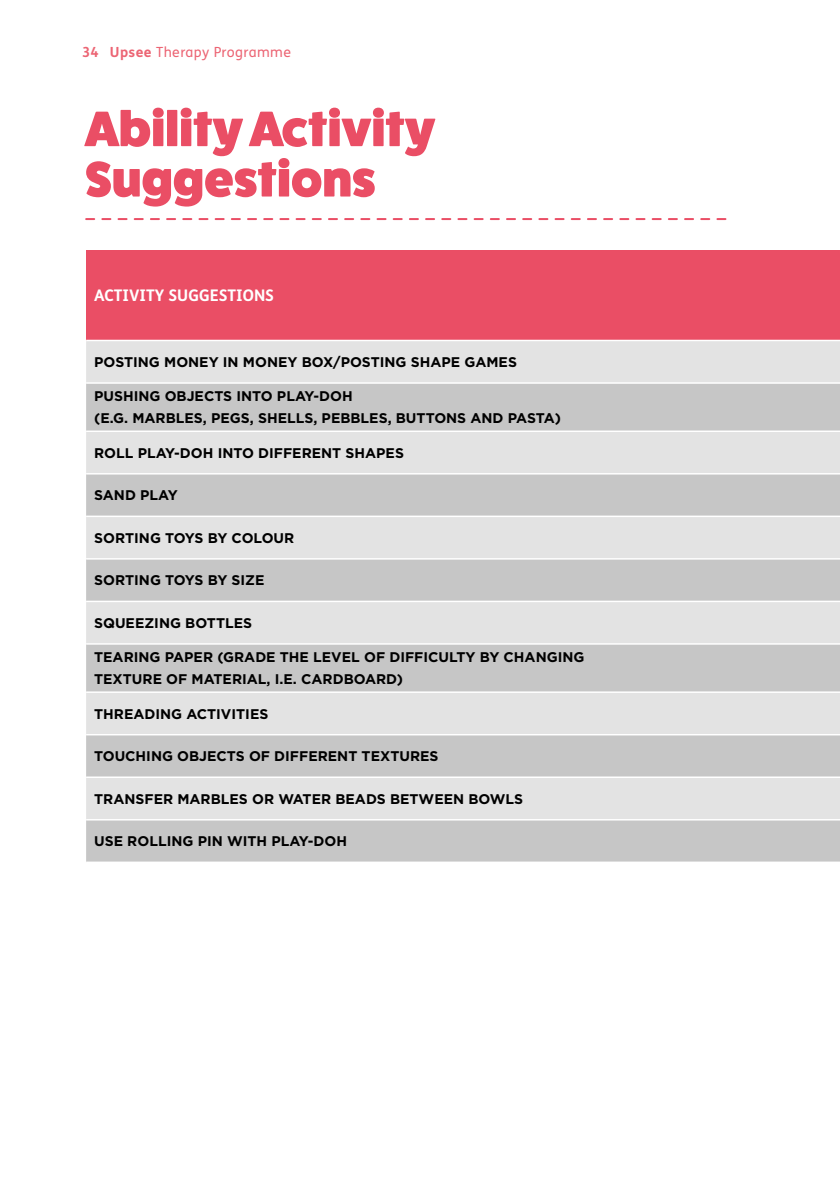
<style>
.page{position:relative;width:840px;height:1191px;background:#fff}
.page>*{position:absolute;margin:0;border:0;box-sizing:border-box;transform-origin:0 0}
.t1{font:800 50px/50.4px "Fat Frank";color:#ea4e65}
.t2{font:700 16px "FS Me";color:#fff}
.t3{font:700 14px/22px "Gotham";color:#000}
.t4{font:14px "FS Me";letter-spacing:.03em;color:#ec6574}
.s1{font-weight:700}
</style>
<div class="page">
<svg style="left:86px;top:218px;width:639px;height:2px"></svg>
<div style="left:86px;top:250px;width:753px;height:90px;background:#ea4e65"></div>
<div style="left:86px;top:341px;width:753px;height:41px;background:#e3e3e3"></div>
<svg style="left:86px;top:384px;width:753px;height:477px;background:#d3d3d3"></svg>
<hr style="left:86px;top:430px;width:753px;height:2px;background:#fff">
<hr style="left:86px;top:473px;width:753px;height:1px;background:#fff">
<hr style="left:86px;top:515px;width:753px;height:2px;background:#fff">
<hr style="left:86px;top:558px;width:753px;height:1px;background:#fff">
<hr style="left:86px;top:600px;width:753px;height:2px;background:#fff">
<hr style="left:86px;top:643px;width:753px;height:1px;background:#fff">
<hr style="left:86px;top:691px;width:753px;height:2px;background:#fff">
<hr style="left:86px;top:734px;width:753px;height:1px;background:#fff">
<hr style="left:86px;top:776px;width:753px;height:2px;background:#fff">
<hr style="left:86px;top:819px;width:753px;height:1px;background:#fff">
<p class="t4" style="left:82px;top:43px;width:210px"><span class="s1">34 Upsee</span> Therapy Programme</p>
<h1 class="t1" style="left:85px;top:104px;width:351px">Ability Activity<br>Suggestions</h1>
<p class="t2" style="left:94px;top:283px;width:181px">ACTIVITY SUGGESTIONS</p>
<p class="t3" style="left:94px;top:350px;width:424px">POSTING MONEY IN MONEY BOX/POSTING SHAPE GAMES</p>
<p class="t3" style="left:94px;top:385px;width:468px">PUSHING OBJECTS INTO PLAY-DOH<br>(E.G. MARBLES, PEGS, SHELLS, PEBBLES, BUTTONS AND PASTA)</p>
<p class="t3" style="left:94px;top:441px;width:311px">ROLL PLAY-DOH INTO DIFFERENT SHAPES</p>
<p class="t3" style="left:94px;top:484px;width:85px">SAND PLAY</p>
<p class="t3" style="left:94px;top:526px;width:201px">SORTING TOYS BY COLOUR</p>
<p class="t3" style="left:94px;top:569px;width:172px">SORTING TOYS BY SIZE</p>
<p class="t3" style="left:94px;top:611px;width:159px">SQUEEZING BOTTLES</p>
<p class="t3" style="left:94px;top:646px;width:491px">TEARING PAPER (GRADE THE LEVEL OF DIFFICULTY BY CHANGING<br>TEXTURE OF MATERIAL, I.E. CARDBOARD)</p>
<p class="t3" style="left:94px;top:702px;width:176px">THREADING ACTIVITIES</p>
<p class="t3" style="left:94px;top:744px;width:346px">TOUCHING OBJECTS OF DIFFERENT TEXTURES</p>
<p class="t3" style="left:94px;top:787px;width:430px">TRANSFER MARBLES OR WATER BEADS BETWEEN BOWLS</p>
<p class="t3" style="left:94px;top:830px;width:254px">USE ROLLING PIN WITH PLAY-DOH</p>
</div>
